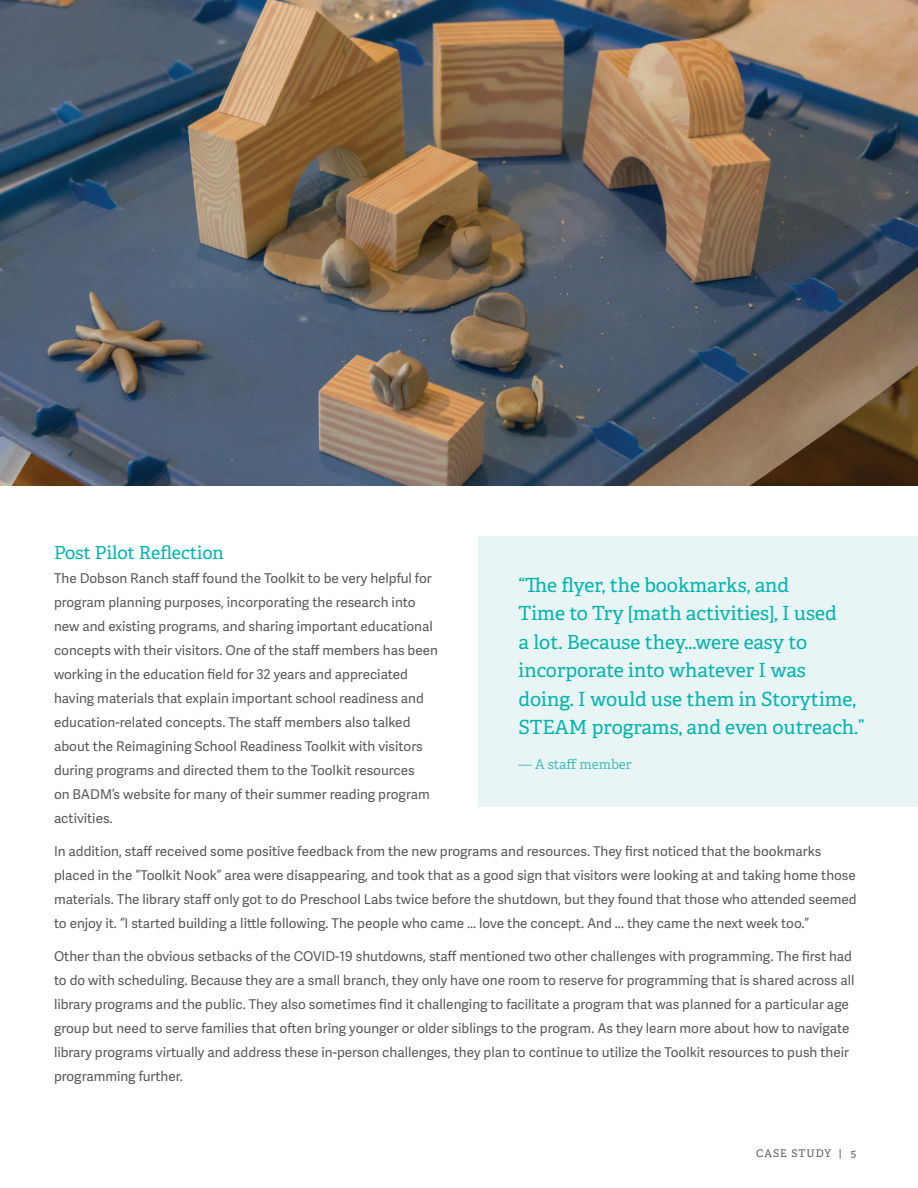
<style>
.page{position:relative;width:918px;height:1188px;background:#fff}
.page>*{position:absolute;margin:0;border:0;box-sizing:border-box;transform-origin:0 0}
.t1{font:19.5px/28.5px "Adelle";color:#00b5ae}
.t2{font:18px "Adelle";color:#00b5ae}
.t3{font:13.5px/24px "Adelle Sans";color:#57585a}
.t4{font:13.5px "Adelle";color:#45c0bb}
.t5{font:10.5px "Adelle";letter-spacing:.1em;color:#57585a}
</style>
<div class="page">
<img style="left:0;top:0;width:918px;height:486px">
<div style="left:478px;top:537px;width:440px;height:270px;background:#e8f5f4"></div>
<h2 class="t2" style="left:54px;top:542px;width:171px">Post Pilot Reflection</h2>
<p class="t3" style="left:54px;top:567px;width:386px">The Dobson Ranch staff found the Toolkit to be very helpful for program planning purposes, incorporating the research into new and existing programs, and sharing important educational concepts with their visitors. One of the staff members has been working in the education field for 32 years and appreciated having materials that explain important school readiness and education-related concepts. The staff members also talked about the Reimagining School Readiness Toolkit with visitors during programs and directed them to the Toolkit resources<br>on BADM’s website for many of their summer reading program activities.</p>
<p class="t3" style="left:54px;top:840px;width:804px">In addition, staff received some positive feedback from the new programs and resources. They first noticed that the bookmarks placed in the “Toolkit Nook” area were disappearing, and took that as a good sign that visitors were looking at and taking home those materials. The library staff only got to do Preschool Labs twice before the shutdown, but they found that those who attended seemed to enjoy it. “I started building a little following. The people who came ... love the concept. And ... they came the next week too.”</p>
<p class="t3" style="left:54px;top:945px;width:802px">Other than the obvious setbacks of the COVID-19 shutdowns, staff mentioned two other challenges with programming. The first had to do with scheduling. Because they are a small branch, they only have one room to reserve for programming that is shared across all library programs and the public. They also sometimes find it challenging to facilitate a program that was planned for a particular age group but need to serve families that often bring younger or older siblings to the program. As they learn more about how to navigate library programs virtually and address these in-person challenges, they plan to continue to utilize the Toolkit resources to push their programming further.</p>
<h1 class="t1" style="left:519px;top:571px;width:348px">“The flyer, the bookmarks, and<br>Time to Try [math activities], I used<br>a lot. Because they...were easy to incorporate into whatever I was doing. I would use them in Storytime, STEAM programs, and even outreach.”</h1>
<p class="t4" style="left:519px;top:756px;width:115px">— A staff member</p>
<p class="t5" style="left:756px;top:1147px;width:101px">CASE STUDY | 5</p>
</div>
